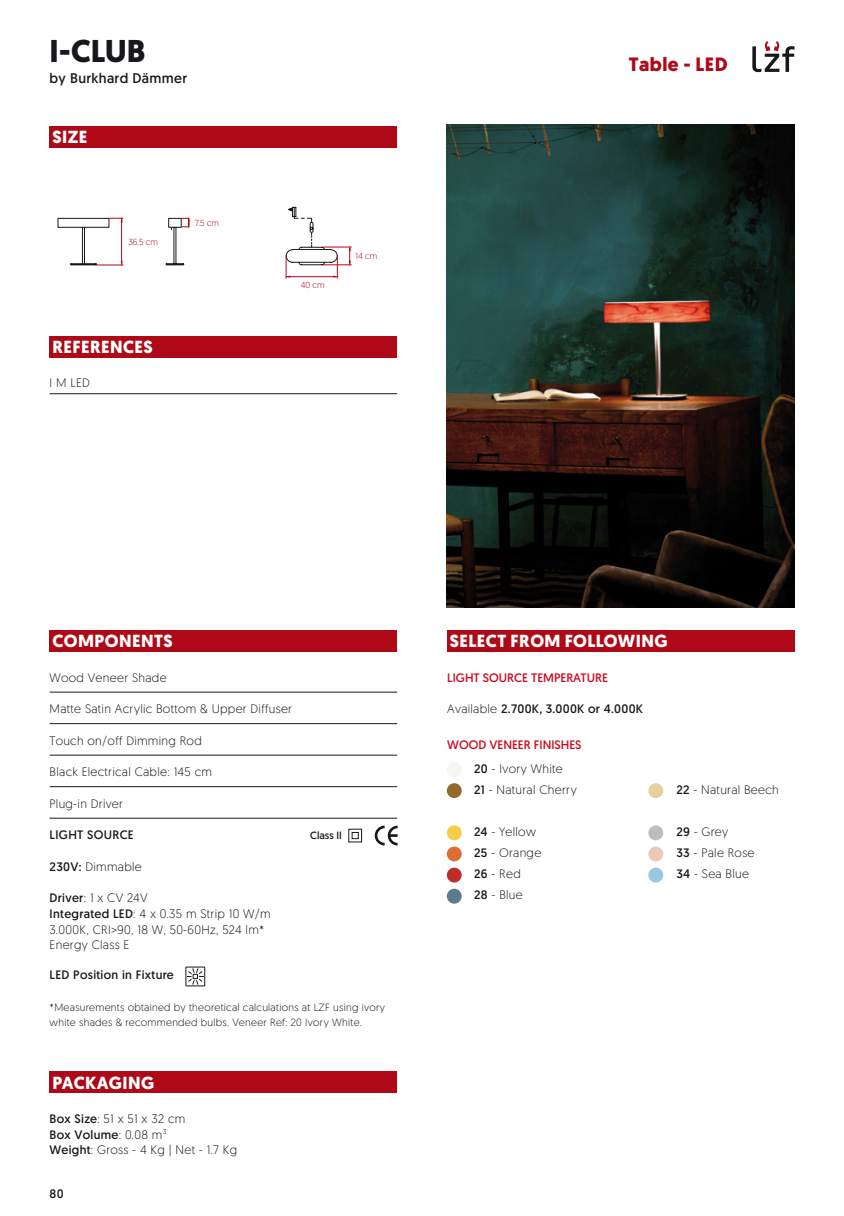
<style>
.page{position:relative;width:844px;height:1216px;background:#fff}
.page>*{position:absolute;margin:0;border:0;box-sizing:border-box;transform-origin:0 0}
.t1{font:700 31.5px "Geomanist";color:#1a171c}
.t2{font:700 19.25px "Geomanist";letter-spacing:.025em;color:#af0917}
.t3{font:700 17.5px "Geomanist";letter-spacing:.025em;color:#fff}
.t4{font:14px "Geomanist";letter-spacing:.025em;color:#1a171c}
.t5{font:300 12.25px/15.8px "Geomanist";letter-spacing:.025em;color:#1a171c}
.t6{font:12.25px "Geomanist";letter-spacing:.025em;color:#1a171c}
.t7{font:12.25px/24px "Geomanist";color:#cd071e}
.t8{font:300 10.5px/15.8px "Geomanist";letter-spacing:.025em;color:#1a171c}
.t9{font:10.5px "Geomanist";color:#1a171c}
.t10{font:300 8.75px "Geomanist";color:#af0917}
.s1{font-weight:400}
.s2{font-weight:300}
.s3{color:#1a171c}
.s4{font-weight:300;color:#1a171c}
</style>
<div class="page">
<div style="left:446px;top:630px;width:348px;height:21px;background:#af0917"></div>
<div style="left:50px;top:126px;width:347px;height:21px;background:#af0917"></div>
<div style="left:50px;top:336px;width:347px;height:21px;background:#af0917"></div>
<div style="left:50px;top:1071px;width:347px;height:21px;background:#af0917"></div>
<div style="left:50px;top:630px;width:347px;height:21px;background:#af0917"></div>
<svg style="left:752px;top:41px;width:42px;height:31px"></svg>
<img style="left:446px;top:124px;width:348px;height:483px">
<svg style="left:58px;top:218px;width:65px;height:48px"></svg>
<svg style="left:166px;top:218px;width:23px;height:47px"></svg>
<svg style="left:286px;top:207px;width:65px;height:71px"></svg>
<hr style="left:50px;top:691px;width:347px;height:1px;background:#1a171c">
<hr style="left:50px;top:723px;width:347px;height:1px;background:#1a171c">
<hr style="left:50px;top:754px;width:347px;height:1px;background:#1a171c">
<hr style="left:50px;top:786px;width:347px;height:1px;background:#1a171c">
<hr style="left:50px;top:817px;width:347px;height:1px;background:#1a171c">
<div style="left:348px;top:828px;width:14px;height:14px;border:1px solid #1a171c"></div>
<div style="left:351px;top:832px;width:7px;height:7px;border:1px solid #1a171c"></div>
<svg style="left:374px;top:825px;width:23px;height:20px"></svg>
<svg style="left:188px;top:968px;width:15px;height:16px"></svg>
<div style="left:186px;top:966px;width:19px;height:20px;border:1px solid #1a171c"></div>
<hr style="left:50px;top:393px;width:347px;height:1px;background:#1a171c">
<div style="left:446px;top:762px;width:15px;height:15px;background:#f6f6f3;border-radius:50%"></div>
<div style="left:446px;top:783px;width:15px;height:15px;background:#936a2d;border-radius:50%"></div>
<div style="left:648px;top:783px;width:15px;height:15px;background:#e4d1a0;border-radius:50%"></div>
<div style="left:446px;top:825px;width:15px;height:15px;background:#f7cc47;border-radius:50%"></div>
<div style="left:446px;top:846px;width:15px;height:15px;background:#dc6d33;border-radius:50%"></div>
<div style="left:446px;top:867px;width:15px;height:15px;background:#bd2e28;border-radius:50%"></div>
<div style="left:446px;top:888px;width:15px;height:15px;background:#5e7a8f;border-radius:50%"></div>
<div style="left:648px;top:825px;width:15px;height:15px;background:#bcbdbf;border-radius:50%"></div>
<div style="left:648px;top:846px;width:15px;height:15px;background:#eac9ba;border-radius:50%"></div>
<div style="left:648px;top:867px;width:15px;height:15px;background:#98c7e2;border-radius:50%"></div>
<h1 class="t1" style="left:50px;top:30px;width:97px">I-CLUB</h1>
<p class="t4" style="left:50px;top:69px;width:139px">by Burkhard Dämmer</p>
<h3 class="t3" style="left:52px;top:125px;width:36px">SIZE</h3>
<p class="t10" style="left:128px;top:236px;width:31px">36.5 cm</p>
<p class="t10" style="left:195px;top:217px;width:26px">7.5 cm</p>
<h3 class="t3" style="left:52px;top:335px;width:102px">REFERENCES</h3>
<p class="t5" style="left:50px;top:375px;width:42px">I M LED</p>
<p class="t10" style="left:300px;top:279px;width:25px">40 cm</p>
<p class="t10" style="left:355px;top:250px;width:23px">14 cm</p>
<h2 class="t2" style="left:628px;top:51px;width:100px">Table - LED</h2>
<h3 class="t3" style="left:52px;top:629px;width:122px">COMPONENTS</h3>
<p class="t5" style="left:50px;top:669px;width:118px">Wood Veneer Shade</p>
<p class="t5" style="left:50px;top:700px;width:244px">Matte Satin Acrylic Bottom &amp; Upper Diffuser</p>
<p class="t5" style="left:50px;top:732px;width:154px">Touch on/off Dimming Rod</p>
<p class="t5" style="left:50px;top:763px;width:164px">Black Electrical Cable: 145 cm</p>
<p class="t5" style="left:50px;top:795px;width:75px">Plug-in Driver</p>
<p class="t6" style="left:50px;top:826px;width:86px">LIGHT SOURCE</p>
<p class="t5" style="left:50px;top:858px;width:94px"><span class="s1">230V:</span> Dimmable</p>
<p class="t5" style="left:50px;top:889px;width:223px"><span class="s1">Driver</span>: 1 x CV 24V<br><span class="s1">Integrated LED</span>: 4 x 0.35 m Strip 10 W/m<br>3.000K, CRI&gt;90, 18 W, 50-60Hz, 524 lm*<br>Energy Class E</p>
<p class="t6" style="left:50px;top:966px;width:126px">LED Position in Fixture</p>
<p class="t8" style="left:50px;top:998px;width:337px">*Measurements obtained by theoretical calculations at LZF using ivory white shades &amp; recommended bulbs. Veneer Ref: 20 Ivory White.</p>
<p class="t9" style="left:310px;top:828px;width:33px">Class II</p>
<h3 class="t3" style="left:52px;top:1070px;width:103px">PACKAGING</h3>
<p class="t5" style="left:50px;top:1110px;width:189px"><span class="s1">Box Size</span>: 51 x 51 x 32 cm<br><span class="s1">Box Volume</span>: 0.08 m<sup>3<br></sup><span class="s1">Weight</span>: Gross - 4 Kg | Net - 1.7 Kg</p>
<p class="t6" style="left:50px;top:1185px;width:16px">80</p>
<h3 class="t3" style="left:449px;top:629px;width:219px">SELECT FROM FOLLOWING</h3>
<p class="t7" style="left:447px;top:665px;width:162px">LIGHT SOURCE TEMPERATURE</p>
<p class="t6" style="left:447px;top:700px;width:197px"><span class="s2">Available</span> 2.700K, 3.000K or 4.000K</p>
<p class="t7" style="left:474px;top:732px;width:109px;text-indent:-27px">WOOD VENEER FINISHES<br><span class="s3">20</span> <span class="s4">- Ivory White</span></p>
<p class="t5" style="left:474px;top:781px;width:104px"><span class="s1">21</span> - Natural Cherry</p>
<p class="t5" style="left:474px;top:820px;width:69px;line-height:21px"><span class="s1">24</span> - Yellow<br><span class="s1">25</span> - Orange<br><span class="s1">26</span> - Red<br><span class="s1">28</span> - Blue</p>
<p class="t5" style="left:676px;top:781px;width:104px"><span class="s1">22</span> - Natural Beech</p>
<p class="t5" style="left:676px;top:820px;width:80px;line-height:21px"><span class="s1">29</span> - Grey<br><span class="s1">33</span> - Pale Rose<br><span class="s1">34</span> - Sea Blue</p>
</div>
